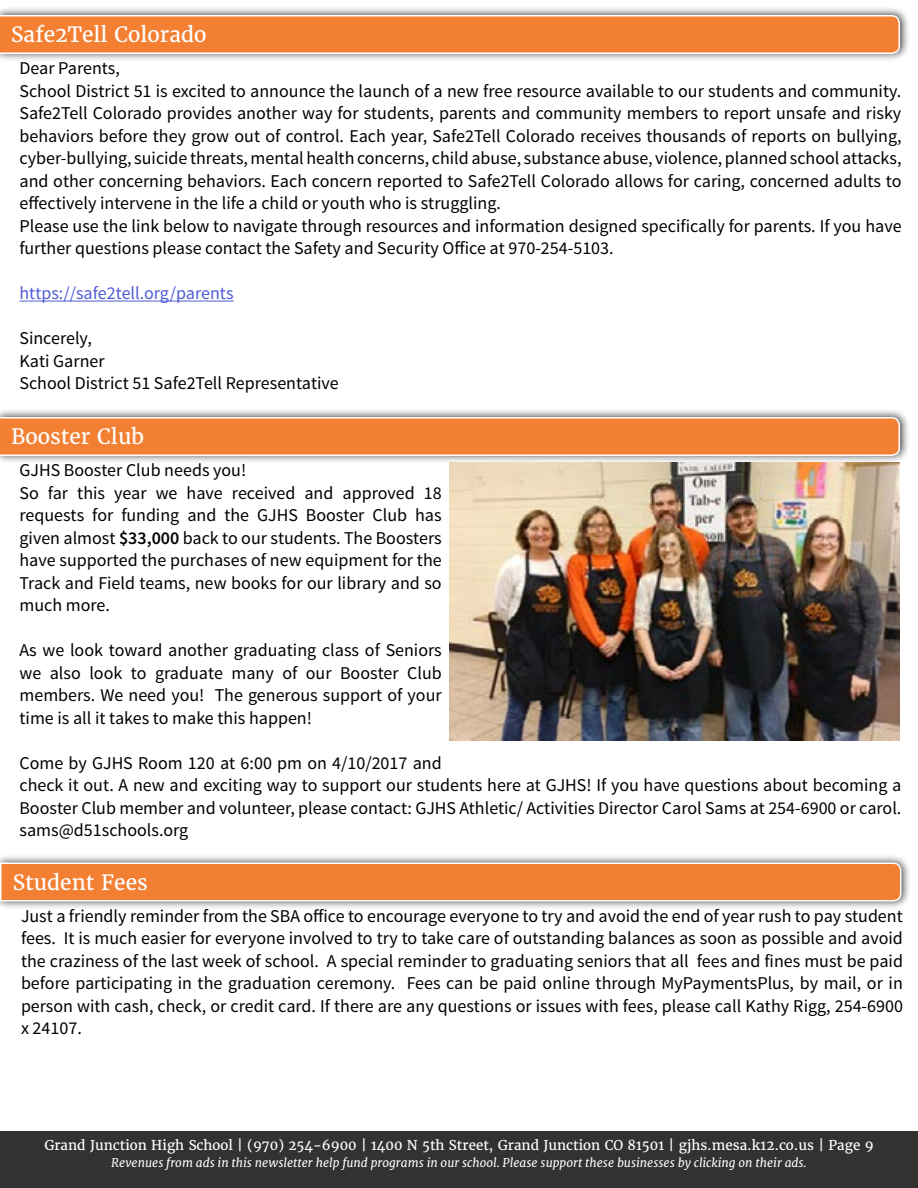
<style>
.page{position:relative;width:918px;height:1188px;background:#fff}
.page>*{position:absolute;margin:0;border:0;box-sizing:border-box;transform-origin:0 0}
.t1{font:21px "Merriweather";color:#fff}
.t2{font:18px/22.5px "Source Sans Pro";color:#000}
.t3{font:18px "Source Sans Pro";color:#4f5cd6}
.t4{font:13.5px "Merriweather";color:#fff}
.t5{font:italic 12px "Merriweather";color:#fff}
.s1{font-weight:600}
</style>
<div class="page">
<div style="left:0;top:1131px;width:918px;height:57px;background:#333231"></div>
<hr style="left:20px;top:301px;width:214px;height:1px;background:#4f5cd6">
<div style="left:0;top:7px;width:910px;height:55px;background:#000;opacity:.75"></div>
<svg style="left:0;top:14px;width:901px;height:41px"></svg>
<div style="left:0;top:409px;width:910px;height:55px;background:#000;opacity:.75"></div>
<svg style="left:0;top:416px;width:901px;height:41px"></svg>
<img style="left:449px;top:463px;width:451px;height:278px">
<div style="left:0;top:854px;width:912px;height:56px;background:#000;opacity:.75"></div>
<svg style="left:0;top:862px;width:902px;height:40px"></svg>
<p class="t1" style="left:11px;top:22px;width:197px">Safe2Tell Colorado</p>
<p class="t2" style="left:20px;top:57px;width:884px">Dear Parents,<br>School District 51 is excited to announce the launch of a new free resource available to our students and community.<br>Safe2Tell Colorado provides another way for students, parents and community members to report unsafe and risky behaviors before they grow out of control. Each year, Safe2Tell Colorado receives thousands of reports on bullying, cyber-bullying, suicide threats, mental health concerns, child abuse, substance abuse, violence, planned school attacks, and other concerning behaviors. Each concern reported to Safe2Tell Colorado allows for caring, concerned adults to effectively intervene in the life a child or youth who is struggling.<br>Please use the link below to navigate through resources and information designed specifically for parents. If you have further questions please contact the Safety and Security Office at 970-254-5103.</p>
<p class="t3" style="left:20px;top:282px;width:216px">https://safe2tell.org/parents</p>
<p class="t2" style="left:20px;top:327px;width:321px">Sincerely,<br>Kati Garner<br>School District 51 Safe2Tell Representative</p>
<p class="t1" style="left:11px;top:424px;width:134px">Booster Club</p>
<p class="t2" style="left:20px;top:459px;width:424px">GJHS Booster Club needs you!<br>So far this year we have received and approved 18 requests for funding and the GJHS Booster Club has given almost <span class="s1">$33,000</span> back to our students. The Boosters have supported the purchases of new equipment for the Track and Field teams, new books for our library and so much more.</p>
<p class="t2" style="left:20px;top:639px;width:424px;text-align:justify">As we look toward another graduating class of Seniors we also look to graduate many of our Booster Club members. We need you! The generous support of your time is all it takes to make this happen!</p>
<p class="t2" style="left:20px;top:752px;width:883px">Come by GJHS Room 120 at 6:00 pm on 4/10/2017 and<br>check it out. A new and exciting way to support our students here at GJHS! If you have questions about becoming a Booster Club member and volunteer, please contact: GJHS Athletic/ Activities Director Carol Sams at 254-6900 or carol. sams@d51schools.org</p>
<p class="t1" style="left:13px;top:869px;width:137px">Student Fees</p>
<p class="t2" style="left:21px;top:905px;width:884px;text-align:justify">Just a friendly reminder from the SBA office to encourage everyone to try and avoid the end of year rush to pay student fees. It is much easier for everyone involved to try to take care of outstanding balances as soon as possible and avoid the craziness of the last week of school. A special reminder to graduating seniors that all fees and fines must be paid before participating in the graduation ceremony. Fees can be paid online through MyPaymentsPlus, by mail, or in person with cash, check, or credit card. If there are any questions or issues with fees, please call Kathy Rigg, 254-6900 x 24107.</p>
<p class="t4" style="left:44px;top:1137px;width:831px">Grand Junction High School | (970) 254-6900 | 1400 N 5th Street, Grand Junction CO 81501 | gjhs.mesa.k12.co.us | Page 9</p>
<p class="t5" style="left:111px;top:1155px;width:697px">Revenues from ads in this newsletter help fund programs in our school. Please support these businesses by clicking on their ads.</p>
</div>
